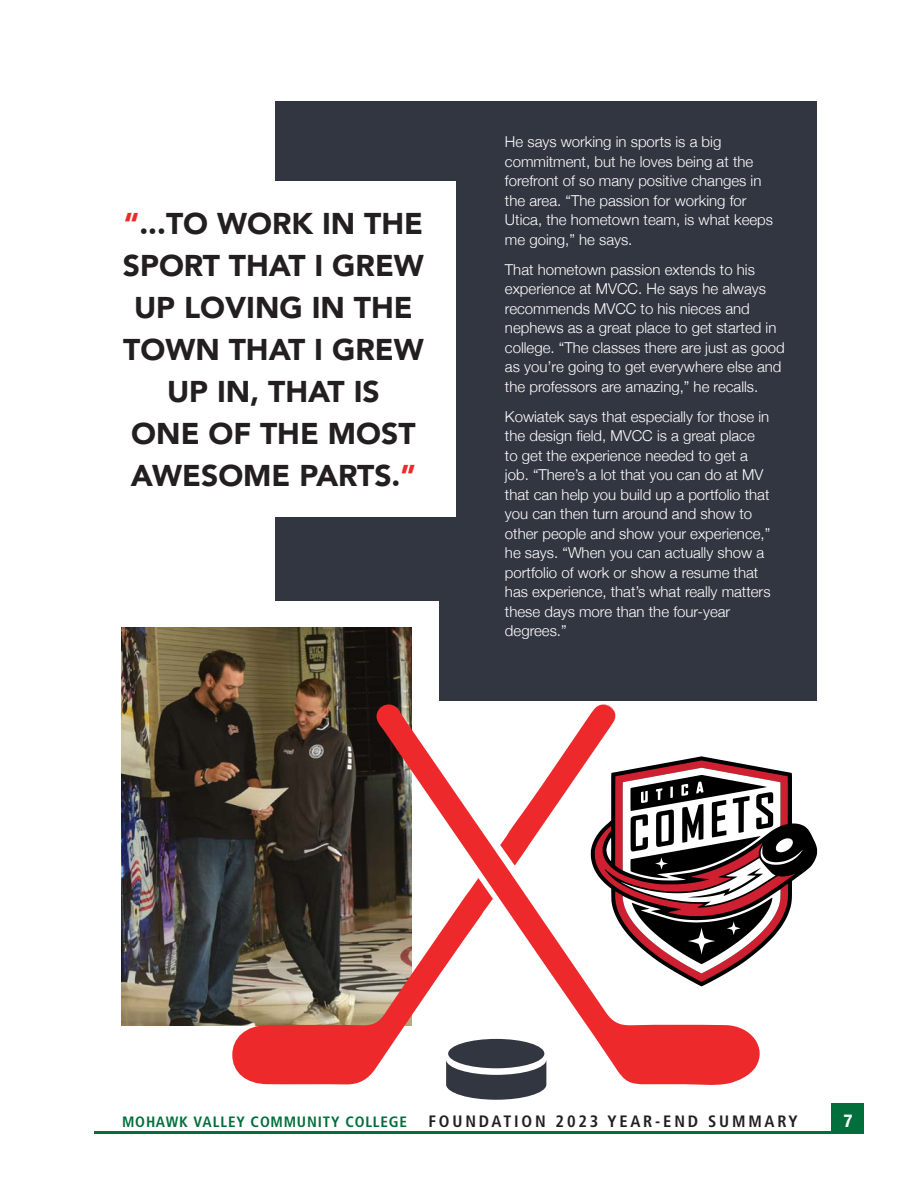
<style>
.page{position:relative;width:918px;height:1188px;background:#fff}
.page>*{position:absolute;margin:0;border:0;box-sizing:border-box;transform-origin:0 0}
.t1{font:900 30px/42px "Avenir";color:#231f20;text-align:center}
.t2{font:700 condensed 18px "Helvetica Neue";color:#fff}
.t3{font:700 condensed 16.5px "Frutiger LT Std";letter-spacing:.17em;color:#231f20}
.t4{font:300 15px/19.5px "Helvetica Neue";color:#fff}
.t5{font:700 condensed 15px "Frutiger LT Std";letter-spacing:.055em;color:#006f3c}
.s1{color:#ee292c}
</style>
<div class="page">
<div style="left:832px;top:1104px;width:32px;height:30px;background:#006f3c"></div>
<hr style="left:95px;top:1132px;width:737px;height:2px;background:#006f3c">
<div style="left:275px;top:101px;width:542px;height:600px;background:#323640"></div>
<div style="left:94px;top:602px;width:345px;height:424px;background:#fff"></div>
<img style="left:121px;top:627px;width:291px;height:399px">
<div style="left:94px;top:181px;width:362px;height:336px;background:#fff"></div>
<img style="left:232px;top:878px;width:145px;height:207px">
<svg style="left:455px;top:1093px;width:83px;height:7px"></svg>
<svg style="left:377px;top:705px;width:383px;height:388px"></svg>
<svg style="left:589px;top:849px;width:229px;height:140px"></svg>
<svg style="left:591px;top:825px;width:226px;height:161px"></svg>
<svg style="left:500px;top:704px;width:303px;height:278px"></svg>
<p class="t1" style="left:123px;top:202px;width:303px"><span class="s1">“</span>...TO WORK IN THE<br>SPORT THAT I GREW<br>UP LOVING IN THE<br>TOWN THAT I GREW<br>UP IN, THAT IS<br>ONE OF THE MOST<br>AWESOME PARTS.<span class="s1">”</span></p>
<p class="t4" style="left:505px;top:131px;width:270px">He says working in sports is a big commitment, but he loves being at the forefront of so many positive changes in the area. “The passion for working for Utica, the hometown team, is what keeps me going,” he says.</p>
<p class="t4" style="left:505px;top:259px;width:281px">That hometown passion extends to his experience at MVCC. He says he always recommends MVCC to his nieces and nephews as a great place to get started in college. “The classes there are just as good as you’re going to get everywhere else and the professors are amazing,” he recalls.</p>
<p class="t4" style="left:505px;top:406px;width:267px">Kowiatek says that especially for those in the design field, MVCC is a great place to get the experience needed to get a job. “There’s a lot that you can do at MV that can help you build up a portfolio that you can then turn around and show to other people and show your experience,” he says. “When you can actually show a portfolio of work or show a resume that has experience, that’s what really matters these days more than the four-year degrees.”</p>
<p class="t5" style="left:122px;top:1113px;width:287px">MOHA WK V ALLEY COM MUNITY CO LLEGE</p>
<p class="t3" style="left:429px;top:1111px;width:371px">FOUNDATION 2023 YEAR-END SUMMARY</p>
<p class="t2" style="left:844px;top:1106px;width:10px">7</p>
</div>
